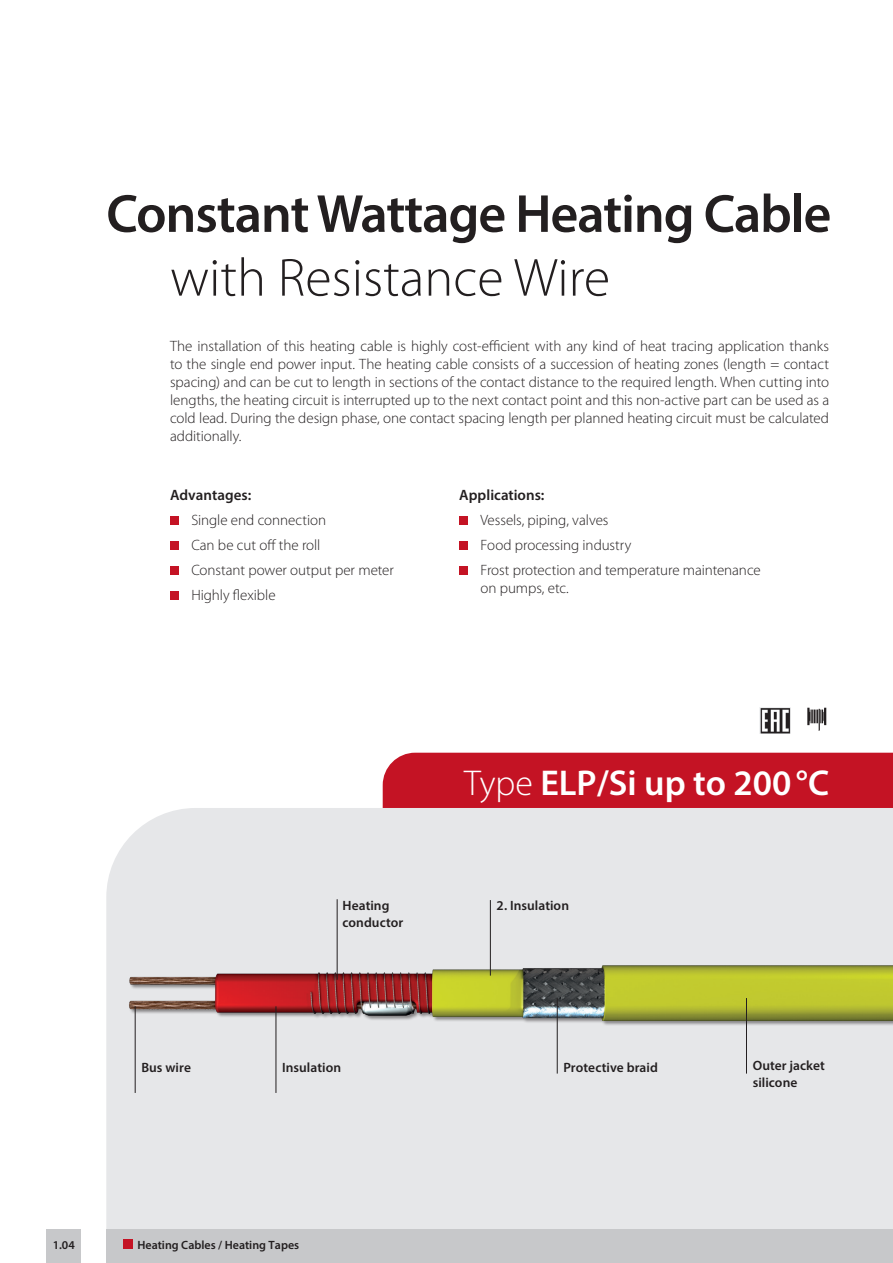
<style>
.page{position:relative;width:893px;height:1263px;background:#fff}
.page>*{position:absolute;margin:0;border:0;box-sizing:border-box;transform-origin:0 0}
.t1{font:600 54px "Myriad Pro";letter-spacing:-.02em;color:#231f20}
.t2{font:300 54px "Myriad Pro";color:#231f20}
.t3{font:600 36px "Myriad Pro";color:#fff}
.t4{font:300 15px/24.8px "Myriad Pro";letter-spacing:-.005em;color:#231f20}
.t5{font:600 15px "Myriad Pro";color:#231f20}
.t6{font:600 13.5px/16.5px "Myriad Pro";letter-spacing:.005em;color:#231f20}
.t7{font:600 12px "Myriad Pro";color:#231f20}
.s1{font-weight:300}
</style>
<div class="page">
<div style="left:383px;top:753px;width:510px;height:55px;background:#c41324"></div>
<div style="left:106px;top:808px;width:787px;height:421px;background:#e6e7e9"></div>
<img style="left:106px;top:959px;width:787px;height:94px">
<svg style="left:807px;top:708px;width:19px;height:23px"></svg>
<img style="left:759px;top:708px;width:32px;height:25px">
<hr style="left:490px;top:900px;width:1px;height:75px;background:#231f20">
<hr style="left:337px;top:899px;width:1px;height:81px;background:#231f20">
<hr style="left:746px;top:998px;width:1px;height:75px;background:#231f20">
<hr style="left:557px;top:998px;width:1px;height:75px;background:#231f20">
<hr style="left:276px;top:1006px;width:1px;height:87px;background:#231f20">
<hr style="left:135px;top:1006px;width:1px;height:87px;background:#231f20">
<div style="left:47px;top:1229px;width:34px;height:34px;background:#c7c8ca"></div>
<div style="left:106px;top:1229px;width:787px;height:34px;background:#c7c8ca"></div>
<div style="left:123px;top:1239px;width:9px;height:10px;background:#c41324"></div>
<div style="left:170px;top:517px;width:8px;height:8px;background:#c41324"></div>
<div style="left:170px;top:542px;width:8px;height:8px;background:#c41324"></div>
<div style="left:170px;top:566px;width:8px;height:9px;background:#c41324"></div>
<div style="left:170px;top:591px;width:8px;height:8px;background:#c41324"></div>
<div style="left:459px;top:517px;width:8px;height:8px;background:#c41324"></div>
<div style="left:459px;top:542px;width:8px;height:8px;background:#c41324"></div>
<div style="left:459px;top:566px;width:8px;height:9px;background:#c41324"></div>
<h1 class="t1" style="left:106px;top:179px;width:727px">Constant Wattage Heating Cable</h1>
<h1 class="t2" style="left:170px;top:248px;width:441px">with Resistance Wire</h1>
<p class="t4" style="left:170px;top:338px;width:661px;line-height:18px;text-align:justify">The installation of this heating cable is highly cost-efficient with any kind of heat tracing application thanks to the single end power input. The heating cable consists of a succession of heating zones (length = contact spacing) and can be cut to length in sections of the contact distance to the required length. When cutting into lengths, the heating circuit is interrupted up to the next contact point and this non-active part can be used as a cold lead. During the design phase, one contact spacing length per planned heating circuit must be calculated additionally.</p>
<p class="t5" style="left:170px;top:486px;width:83px">Advantages:</p>
<p class="t4" style="left:191px;top:508px;width:204px">Single end connection<br>Can be cut off the roll<br>Constant power output per meter<br>Highly flexible</p>
<p class="t5" style="left:459px;top:486px;width:87px">Applications:</p>
<p class="t4" style="left:480px;top:508px;width:282px">Vessels, piping, valves<br>Food processing industry<br>Frost protection and temperature maintenance</p>
<p class="t4" style="left:480px;top:576px;width:90px">on pumps, etc.</p>
<h2 class="t3" style="left:464px;top:759px;width:367px"><span class="s1">Type</span> ELP/Si up to 200°C</h2>
<p class="t6" style="left:343px;top:897px;width:48px">Heating</p>
<p class="t6" style="left:497px;top:897px;width:74px">2. Insulation</p>
<p class="t6" style="left:343px;top:913px;width:62px">conductor</p>
<p class="t6" style="left:141px;top:1058px;width:51px">Bus wire</p>
<p class="t6" style="left:282px;top:1058px;width:60px">Insulation</p>
<p class="t6" style="left:563px;top:1058px;width:96px">Protective braid</p>
<p class="t7" style="left:53px;top:1237px;width:24px">1.04</p>
<p class="t7" style="left:137px;top:1237px;width:163px">Heating Cables / Heating Tapes</p>
<p class="t6" style="left:753px;top:1057px;width:74px">Outer jacket silicone</p>
</div>
